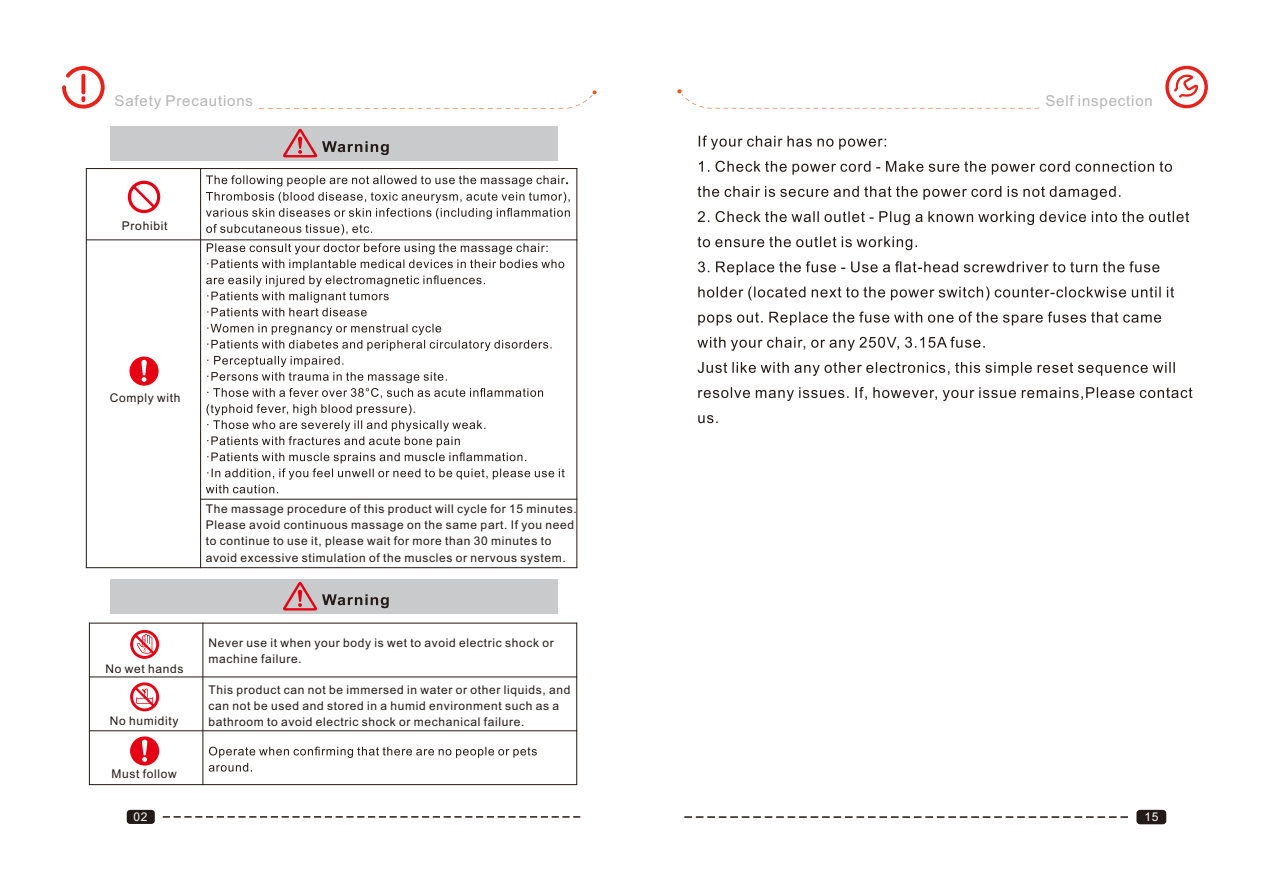
<style>
.page{position:relative;width:1263px;height:893px;background:#fff}
.page>*{position:absolute;margin:0;border:0;box-sizing:border-box;transform-origin:0 0}
.t1{font:15px "Arial";letter-spacing:.055em;color:#b5b5b6}
.t2{font:12px/16px "Arial";letter-spacing:.055em;color:#231916}
.t3{font:12px "Arial";color:#fff}
.s1{font-family:"Sim Sun"}
</style>
<div class="page">
<svg style="left:677px;top:89px;width:362px;height:19px"></svg>
<div style="left:110px;top:126px;width:447px;height:34px;background:#c9cacb"></div>
<svg style="left:283px;top:128px;width:106px;height:29px"></svg>
<hr style="left:86px;top:168px;width:1px;height:400px;background:#231916">
<hr style="left:200px;top:168px;width:1px;height:400px;background:#231916">
<hr style="left:576px;top:168px;width:1px;height:400px;background:#231916">
<hr style="left:86px;top:567px;width:491px;height:1px;background:#231916">
<hr style="left:200px;top:499px;width:377px;height:1px;background:#231916">
<hr style="left:86px;top:239px;width:491px;height:1px;background:#231916">
<hr style="left:86px;top:168px;width:491px;height:1px;background:#231916">
<svg style="left:128px;top:181px;width:32px;height:32px"></svg>
<svg style="left:129px;top:357px;width:30px;height:29px"></svg>
<svg style="left:206px;top:175px;width:364px;height:60px"></svg>
<svg style="left:206px;top:243px;width:359px;height:250px"></svg>
<div style="left:110px;top:579px;width:447px;height:34px;background:#c9cacb"></div>
<svg style="left:283px;top:582px;width:106px;height:28px"></svg>
<hr style="left:89px;top:623px;width:1px;height:162px;background:#231916">
<hr style="left:202px;top:623px;width:1px;height:162px;background:#231916">
<hr style="left:576px;top:623px;width:1px;height:162px;background:#231916">
<hr style="left:89px;top:784px;width:488px;height:1px;background:#231916">
<hr style="left:89px;top:730px;width:488px;height:1px;background:#231916">
<hr style="left:89px;top:676px;width:488px;height:1px;background:#231916">
<hr style="left:89px;top:623px;width:488px;height:1px;background:#231916">
<svg style="left:130px;top:630px;width:29px;height:29px"></svg>
<svg style="left:130px;top:682px;width:29px;height:29px"></svg>
<svg style="left:130px;top:736px;width:29px;height:29px"></svg>
<svg style="left:209px;top:747px;width:328px;height:25px"></svg>
<div style="left:1136px;top:810px;width:30px;height:14px;background:#231916;border-radius:3px"></div>
<svg style="left:684px;top:816px;width:444px;height:2px"></svg>
<svg style="left:1165px;top:66px;width:43px;height:42px"></svg>
<svg style="left:259px;top:90px;width:337px;height:19px"></svg>
<svg style="left:163px;top:816px;width:417px;height:2px"></svg>
<div style="left:127px;top:810px;width:28px;height:14px;background:#231916;border-radius:3px"></div>
<svg style="left:697px;top:136px;width:495px;height:287px"></svg>
<svg style="left:62px;top:66px;width:43px;height:43px"></svg>
<svg style="left:81px;top:74px;width:4px;height:20px"></svg>
<p class="t1" style="left:115px;top:95px;width:140px">Safety Precautions</p>
<p class="t1" style="left:1045px;top:95px;width:109px">Self inspection</p>
<p class="t2" style="left:122px;top:219px;width:47px">Prohibit</p>
<p class="t2" style="left:110px;top:390px;width:72px">Comply with</p>
<p class="t2" style="left:206px;top:502px;width:372px">The massage procedure of this product will cycle for 15 minutes.<br>Please avoid continuous massage on the same part. If you need to continue to use it, please wait for more than 30 minutes to avoid excessive stimulation of the muscles or nervous system.</p>
<p class="t2" style="left:105px;top:661px;width:80px">No wet hands</p>
<p class="t2" style="left:110px;top:713px;width:70px">No humidity</p>
<p class="t2" style="left:112px;top:767px;width:67px">Must follow</p>
<p class="t2" style="left:208px;top:636px;width:347px">Never use it when your body is wet to avoid electric shock or machine failure<span class="s1">.</span></p>
<p class="t2" style="left:208px;top:682px;width:364px">This product can not be immersed in water or other liquids, and can not be used and stored in a humid environment such as a bathroom to avoid electric shock or mechanical failure.</p>
<p class="t3" style="left:133px;top:812px;width:16px">02</p>
<p class="t3" style="left:1144px;top:813px;width:16px">15</p>
</div>
